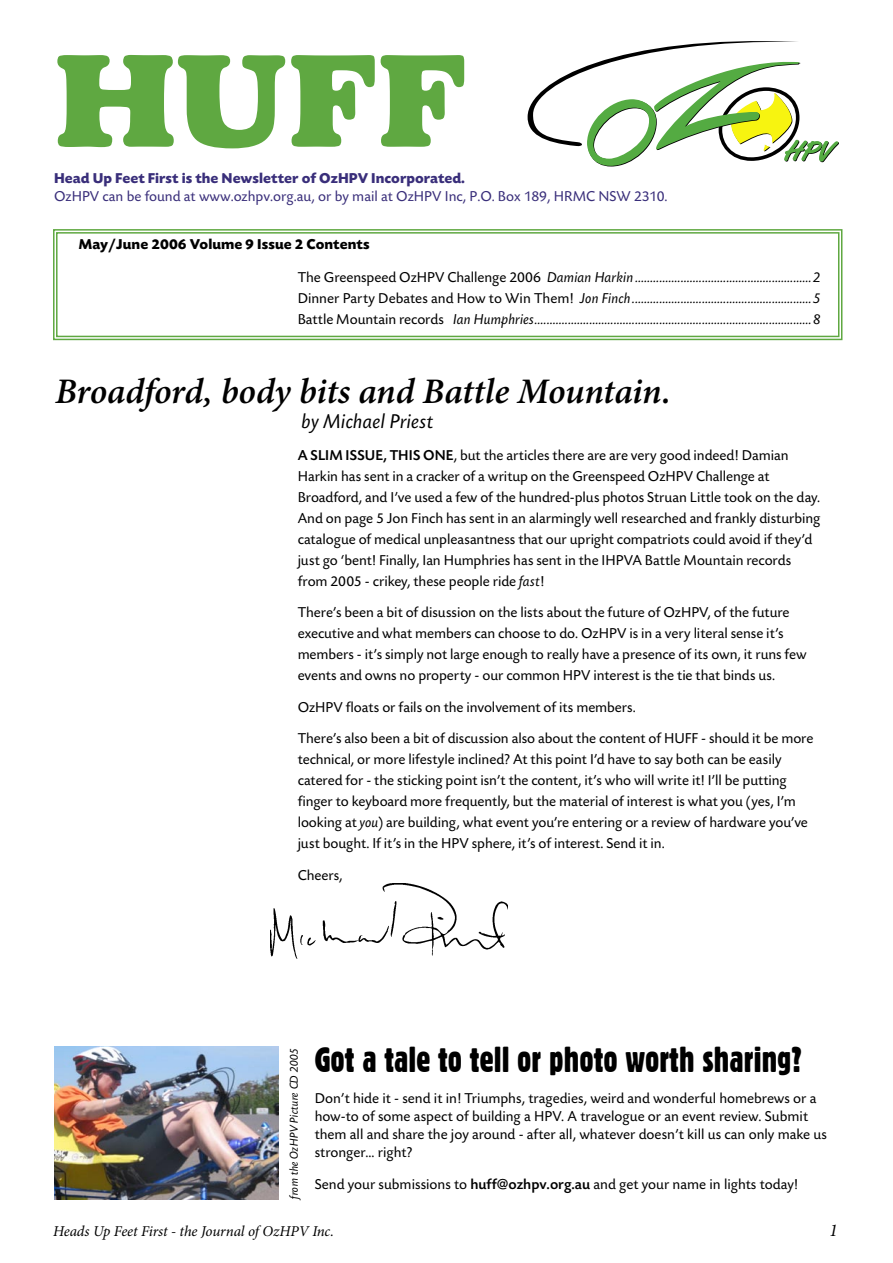
<style>
.page{position:relative;width:893px;height:1263px;background:#fff}
.page>*{position:absolute;margin:0;border:0;box-sizing:border-box;transform-origin:0 0}
.t1{font:italic 600 36px "Minion Pro";letter-spacing:-.005em;color:#000}
.t2{font:34.5px "Gothic 821 Condensed BT";color:#000}
.t3{font:italic 21px "Today BEF";color:#000}
.t4{font:italic 18px "Minion Pro";color:#000}
.text{font:15px/21px "Today BEF";letter-spacing:-.005em;color:#000}
.text-2{font:italic 15px "Today BEF";color:#000}
.t5{font:15px "Today BEF";color:#392e7a}
.t6{font:700 15px "Today BEF";color:#392e7a}
.t7{font:italic 15px "Minion Pro";letter-spacing:-.005em;color:#000}
.text-3{font:700 15px "Today BEF";color:#000}
.t8{font:italic 12px "Today BEF";color:#000}
.s1{font-style:normal}
.s2{font-weight:500}
.s3{font-style:italic}
</style>
<div class="page">
<svg style="left:527px;top:41px;width:312px;height:125px"></svg>
<svg style="left:57px;top:55px;width:407px;height:93px"></svg>
<svg style="left:53px;top:229px;width:790px;height:112px"></svg>
<div style="left:56px;top:232px;width:783px;height:105px;border:1px solid #5fa841"></div>
<img style="left:270px;top:883px;width:238px;height:76px">
<img style="left:54px;top:1046px;width:225px;height:153px">
<p class="t6" style="left:54px;top:170px;width:413px">Head Up Feet First is the Newsletter of OzHPV Incorporated.</p>
<p class="t5" style="left:54px;top:188px;width:615px">OzHPV can be found at www.ozhpv.org.au, or by mail at OzHPV Inc, P.O. Box 189, HRMC NSW 2310.</p>
<p class="text-3" style="left:79px;top:236px;width:292px">May/June 2006 Volume 9 Issue 2 Contents</p>
<p class="text-2" style="left:298px;top:270px;width:525px"><span class="s1">The Greenspeed OzHPV Challenge 2006</span> Damian Harkin ..........................................................2</p>
<p class="text-2" style="left:298px;top:291px;width:525px"><span class="s1">Dinner Party Debates and How to Win Them!</span> Jon Finch ...........................................................5</p>
<p class="text-2" style="left:298px;top:312px;width:525px"><span class="s1">Battle Mountain records</span> Ian Humphries ...........................................................................................8</p>
<p class="t1" style="left:55px;top:369px;width:617px">Broadford, body bits and Battle Mountain.</p>
<p class="t3" style="left:302px;top:410px;width:133px">by Michael Priest</p>
<p class="text" style="left:298px;top:445px;width:524px"><span class="s2">A SLIM ISSUE, THIS ONE</span>, but the articles there are are very good indeed! Damian Harkin has sent in a cracker of a writup on the Greenspeed OzHPV Challenge at Broadford, and I’ve used a few of the hundred-plus photos Struan Little took on the day.<br>And on page 5 Jon Finch has sent in an alarmingly well researched and frankly disturbing catalogue of medical unpleasantness that our upright compatriots could avoid if they’d just go ‘bent! Finally, Ian Humphries has sent in the IHPVA Battle Mountain records from 2005 - crikey, these people ride <span class="s3">fast</span>!</p>
<p class="text" style="left:298px;top:602px;width:511px">There’s been a bit of disussion on the lists about the future of OzHPV, of the future executive and what members can choose to do. OzHPV is in a very literal sense it’s members - it’s simply not large enough to really have a presence of its own, it runs few events and owns no property - our common HPV interest is the tie that binds us.</p>
<p class="text" style="left:298px;top:697px;width:340px">OzHPV floats or fails on the involvement of its members.</p>
<p class="text" style="left:298px;top:728px;width:517px">There’s also been a bit of discussion also about the content of HUFF - should it be more technical, or more lifestyle inclined? At this point I’d have to say both can be easily catered for - the sticking point isn’t the content, it’s who will write it! I’ll be putting finger to keyboard more frequently, but the material of interest is what you (yes, I’m looking at <span class="s3">you</span>) are building, what event you’re entering or a review of hardware you’ve just bought. If it’s in the HPV sphere, it’s of interest. Send it in.</p>
<p class="text" style="left:298px;top:865px;width:46px">Cheers,</p>
<p class="t8" style="left:287px;top:1199px;width:153px;rotate:-90deg">from the OzHPV Picture CD 2005</p>
<p class="t2" style="left:315px;top:1038px;width:489px">Got a tale to tell or photo worth sharing?</p>
<p class="text" style="left:315px;top:1090px;width:514px;line-height:18px">Don’t hide it - send it in! Triumphs, tragedies, weird and wonderful homebrews or a how-to of some aspect of building a HPV. A travelogue or an event review. Submit them all and share the joy around - after all, whatever doesn’t kill us can only make us stronger... right?</p>
<p class="text" style="left:315px;top:1174px;width:485px">Send your submissions to <span class="s2">huff@ozhpv.org.au</span> and get your name in lights today!</p>
<p class="t7" style="left:53px;top:1222px;width:282px">Heads Up Feet First - the Journal of OzHPV Inc.</p>
<p class="t4" style="left:829px;top:1219px;width:10px">1</p>
</div>
